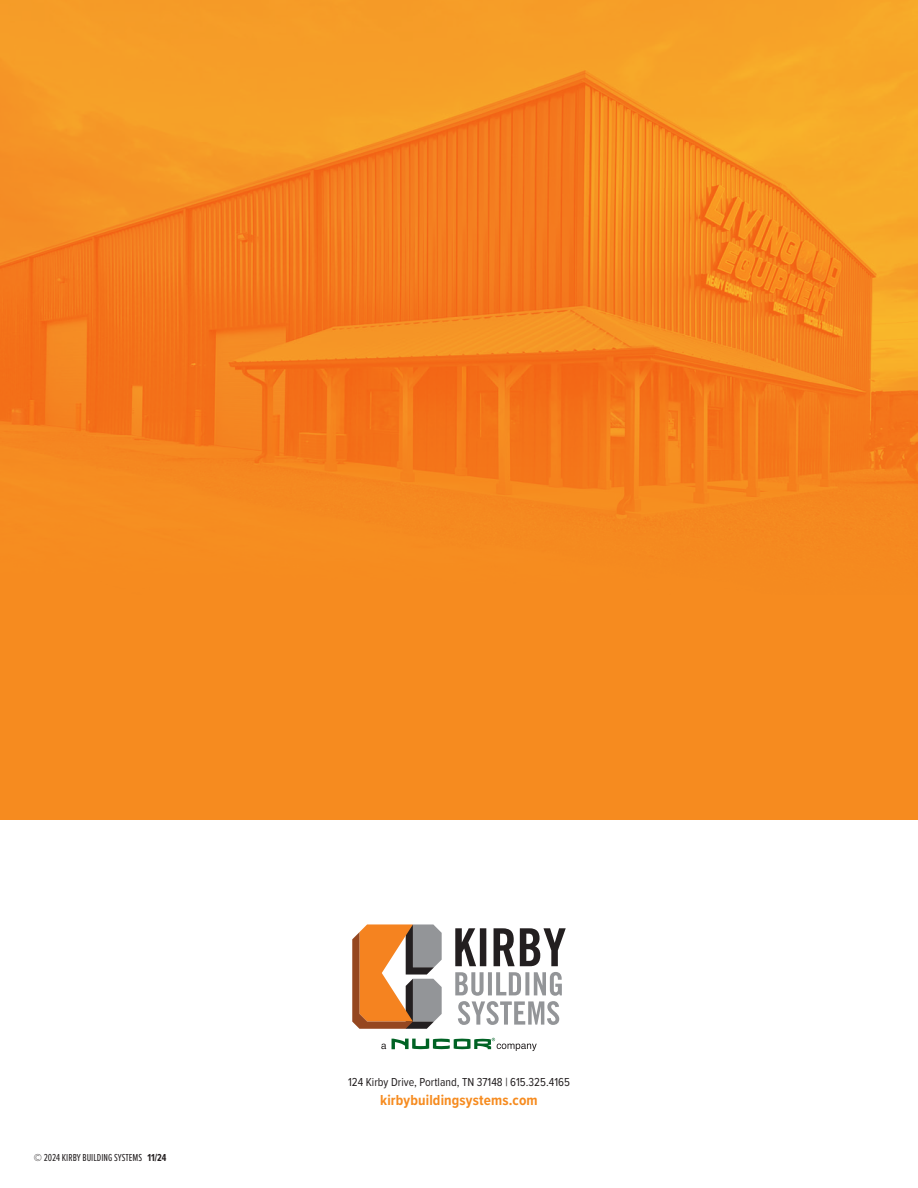
<style>
.page{position:relative;width:918px;height:1188px;background:#fff}
.page>*{position:absolute;margin:0;border:0;box-sizing:border-box;transform-origin:0 0}
.t1{font:700 15px "Proxima Nova Cond";letter-spacing:.01em;color:#f68b1f}
.t2{font:12px "Proxima Nova Cond";color:#231f20}
.t3{font:10.5px "Proxima Nova Ex Cn";color:#231f20}
.s1{font-weight:700}
</style>
<div class="page">
<div style="left:0;top:0;width:918px;height:820px;background:#f68b1f"></div>
<svg style="left:455px;top:972px;width:107px;height:53px"></svg>
<svg style="left:455px;top:928px;width:111px;height:38px"></svg>
<svg style="left:352px;top:924px;width:90px;height:105px;background:#c08c63"></svg>
<svg style="left:381px;top:1044px;width:5px;height:5px"></svg>
<svg style="left:392px;top:1038px;width:145px;height:13px"></svg>
<img style="left:0;top:0;width:918px;height:530px">
<p class="t3" style="left:34px;top:1150px;width:134px">© 2024 KIRBY BUILDING SYSTEMS <span class="s1">11/24</span></p>
<p class="t2" style="left:348px;top:1073px;width:223px">124 Kirby Drive, Portland, TN 37148 | 615.325.4165</p>
<p class="t1" style="left:380px;top:1089px;width:159px">kirbybuildingsystems.com</p>
</div>
